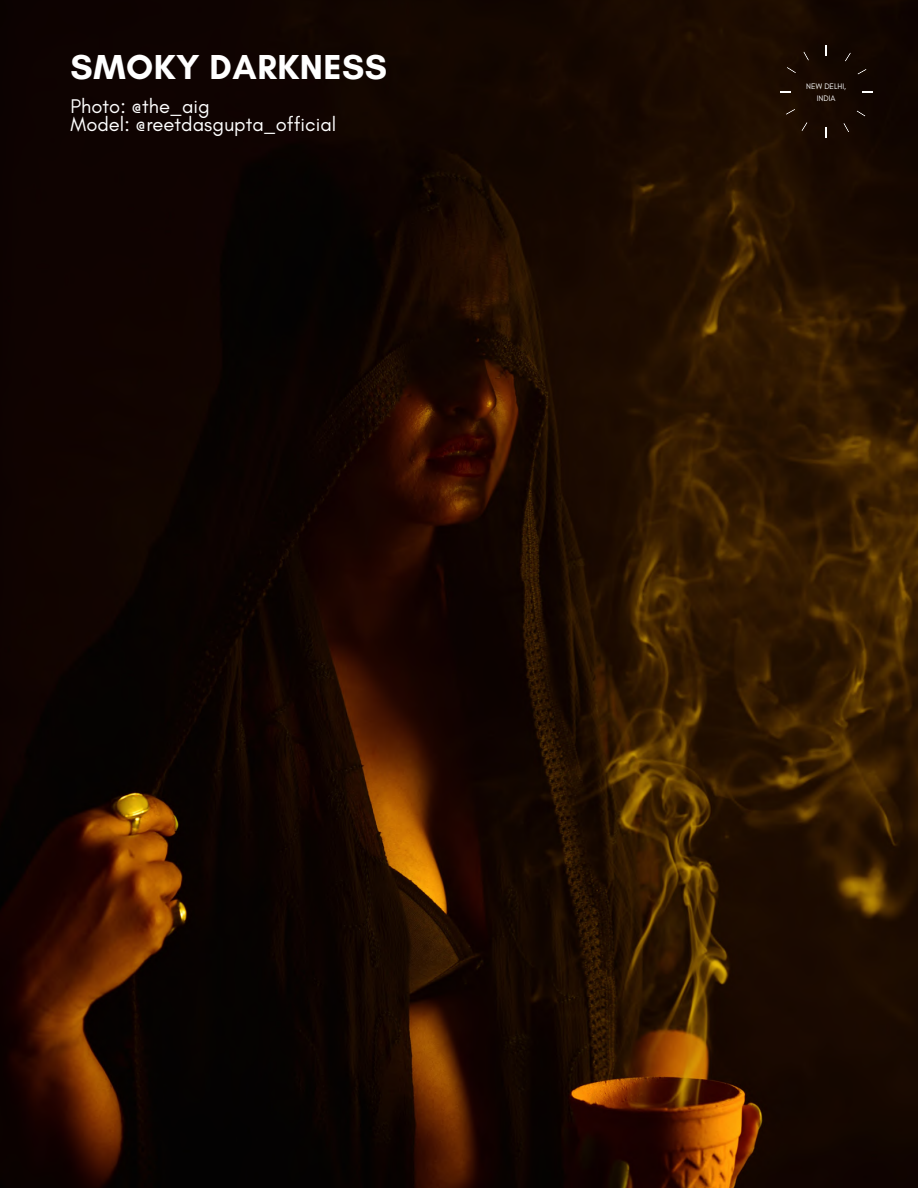
<style>
.page{position:relative;width:918px;height:1188px;background:#fff}
.page>*{position:absolute;margin:0;border:0;box-sizing:border-box;transform-origin:0 0}
.t1{font:700 35.4px "Glacial Indifference";letter-spacing:.015em;color:#fff}
.t2{font:20.25px "Glacial Indifference";color:#fff}
.t3{font:8.1px/11.2px "Glacial Indifference";color:#fff;text-align:center}
</style>
<div class="page">
<img style="left:0;top:0;width:918px;height:1188px">
<svg style="left:801px;top:122px;width:7px;height:9px"></svg>
<svg style="left:845px;top:52px;width:6px;height:10px"></svg>
<svg style="left:787px;top:67px;width:9px;height:6px"></svg>
<svg style="left:856px;top:110px;width:10px;height:7px"></svg>
<svg style="left:786px;top:109px;width:9px;height:6px"></svg>
<svg style="left:857px;top:69px;width:10px;height:6px"></svg>
<svg style="left:803px;top:51px;width:6px;height:10px"></svg>
<svg style="left:843px;top:123px;width:6px;height:9px"></svg>
<h1 class="t1" style="left:71px;top:45px;width:318px">SMOKY DARKNESS</h1>
<p class="t2" style="left:71px;top:93px;width:141px">Photo: @the_aig</p>
<p class="t2" style="left:71px;top:111px;width:267px">Model: @reetdasgupta_official</p>
<p class="t3" style="left:806px;top:81px;width:41px">NEW DELHI,<br>INDIA</p>
</div>
